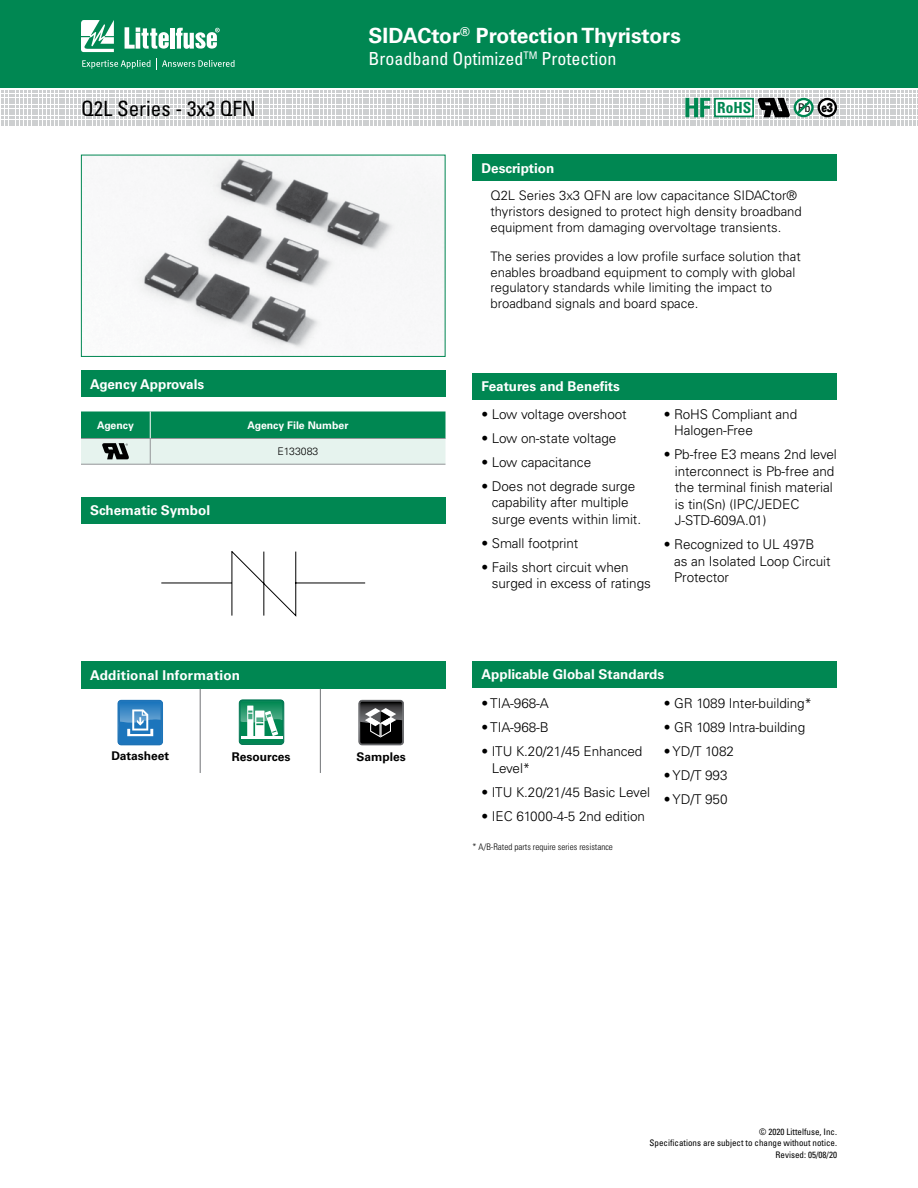
<style>
.page{position:relative;width:918px;height:1188px;background:#fff}
.page>*{position:absolute;margin:0;border:0;box-sizing:border-box;transform-origin:0 0}
.t1{font:700 21px "Univers LT Std";color:#fff}
.t2{font:condensed 21px "Univers LT Std";color:#000}
.t3{font:condensed 18px "Univers LT Std";color:#fff}
.t4{font:700 condensed 15.3px "Univers LT Std";color:#008752}
.t5{font:300 13.5px/16.5px "Univers LT Std";letter-spacing:-.005em;color:#000}
.t6{font:700 13.5px "Univers LT Std";color:#fff}
.t7{font:300 13.2px/15.8px "Univers LT Std";color:#000}
.t8{font:700 12px "Univers LT Std";color:#000}
.t9{font:condensed 12px "Univers LT Std";color:#000}
.t10{font:700 10.5px "Univers LT Std";color:#fff}
.t11{font:300 10.5px "Univers LT Std";color:#000}
.t12{font:condensed 9px/10.8px "Univers LT Std";color:#000;text-align:right}
.t13{font:300 condensed 9px "Univers LT Std";color:#000}
.s1{font-family:"Univers LT Std X Black";font-stretch:normal;font-size:12.6px}
</style>
<div class="page">
<div style="left:0;top:0;width:918px;height:88px;background:#008752"></div>
<svg style="left:81px;top:20px;width:33px;height:32px"></svg>
<hr style="left:170px;top:28px;width:4px;height:21px;background:#fff">
<svg style="left:176px;top:28px;width:44px;height:21px"></svg>
<svg style="left:125px;top:27px;width:44px;height:22px"></svg>
<svg style="left:82px;top:58px;width:153px;height:11px"></svg>
<div style="left:472px;top:154px;width:365px;height:28px;background:#008752"></div>
<div style="left:472px;top:373px;width:365px;height:27px;background:#008752"></div>
<div style="left:81px;top:370px;width:365px;height:28px;background:#008752"></div>
<hr style="left:81px;top:464px;width:69px;height:1px;background:#939598">
<hr style="left:150px;top:464px;width:296px;height:1px;background:#939598">
<svg style="left:81px;top:411px;width:365px;height:53px;background:#6eb79a"></svg>
<div style="left:81px;top:497px;width:365px;height:27px;background:#008752"></div>
<svg style="left:161px;top:551px;width:204px;height:65px"></svg>
<div style="left:472px;top:661px;width:365px;height:27px;background:#008752"></div>
<img style="left:118px;top:157px;width:326px;height:192px">
<div style="left:81px;top:155px;width:365px;height:202px;border:1px solid #008752"></div>
<svg style="left:1px;top:91px;width:917px;height:35px"></svg>
<div style="left:81px;top:661px;width:365px;height:28px;background:#008752"></div>
<svg style="left:117px;top:700px;width:46px;height:46px;background:#4990c8"></svg>
<svg style="left:358px;top:700px;width:46px;height:46px;background:#4d4d4e"></svg>
<hr style="left:320px;top:689px;width:1px;height:84px;background:#808285">
<hr style="left:200px;top:689px;width:1px;height:84px;background:#808285">
<svg style="left:239px;top:699px;width:46px;height:46px"></svg>
<hr style="left:241px;top:736px;width:41px;height:3px;background:#fff">
<h1 class="t1" style="left:369px;top:23px;width:314px">SIDACtor<sup>®</sup> Protection Thyristors</h1>
<h1 class="t2" style="left:81px;top:95px;width:176px">Q2L Series - 3x3 QFN</h1>
<h2 class="t3" style="left:369px;top:47px;width:249px">Broadband Optimized<sup>TM</sup> Protection</h2>
<p class="t6" style="left:482px;top:160px;width:74px">Description</p>
<p class="t4" style="left:717px;top:98px;width:36px">RoHS</p>
<p class="t9" style="left:798px;top:100px;width:37px">Pb <span class="s1">e3</span></p>
<p class="t7" style="left:490px;top:187px;width:313px">Q2L Series 3x3 QFN are low capacitance SIDACtor® thyristors designed to protect high density broadband equipment from damaging overvoltage transients.</p>
<p class="t7" style="left:490px;top:248px;width:312px">The series provides a low profile surface solution that enables broadband equipment to comply with global regulatory standards while limiting the impact to broadband signals and board space.</p>
<p class="t6" style="left:90px;top:376px;width:116px">Agency Approvals</p>
<p class="t6" style="left:482px;top:379px;width:140px">Features and Benefits</p>
<p class="t10" style="left:97px;top:419px;width:38px">Agency</p>
<p class="t10" style="left:247px;top:419px;width:103px">Agency File Number</p>
<p class="t11" style="left:278px;top:445px;width:42px">E133083</p>
<p class="t5" style="left:482px;top:406px;width:147px">• Low voltage overshoot</p>
<p class="t5" style="left:482px;top:430px;width:136px">• Low on-state voltage</p>
<p class="t5" style="left:482px;top:454px;width:111px">• Low capacitance</p>
<p class="t5" style="left:492px;top:478px;width:151px;text-indent:-10px">• Does not degrade surge capability after multiple surge events within limit.</p>
<p class="t5" style="left:482px;top:535px;width:98px">• Small footprint</p>
<p class="t5" style="left:492px;top:559px;width:161px;text-indent:-10px">• Fails short circuit when surged in excess of ratings</p>
<p class="t6" style="left:90px;top:503px;width:122px">Schematic Symbol</p>
<p class="t5" style="left:674px;top:406px;width:125px;text-indent:-10px">• RoHS Compliant and<br>Halogen-Free</p>
<p class="t5" style="left:675px;top:446px;width:164px;text-indent:-11px">• Pb-free E3 means 2nd level interconnect is Pb-free and the terminal finish material is tin(Sn) (IPC/JEDEC<br>J-STD-609A.01)</p>
<p class="t5" style="left:674px;top:536px;width:158px;text-indent:-10px">• Recognized to UL 497B as an Isolated Loop Circuit<br>Protector</p>
<p class="t6" style="left:90px;top:667px;width:152px">Additional Information</p>
<p class="t8" style="left:111px;top:749px;width:59px">Datasheet</p>
<p class="t8" style="left:232px;top:749px;width:60px">Resources</p>
<p class="t8" style="left:357px;top:749px;width:51px">Samples</p>
<p class="t6" style="left:482px;top:667px;width:184px">Applicable Global Standards</p>
<p class="t5" style="left:482px;top:695px;width:69px">• TIA-968-A</p>
<p class="t5" style="left:482px;top:719px;width:69px">• TIA-968-B</p>
<p class="t5" style="left:492px;top:743px;width:152px;text-indent:-10px">• ITU K.20/21/45 Enhanced<br>Level*</p>
<p class="t5" style="left:482px;top:784px;width:170px">• ITU K.20/21/45 Basic Level</p>
<p class="t5" style="left:482px;top:808px;width:165px">• IEC 61000-4-5 2nd edition</p>
<p class="t5" style="left:664px;top:695px;width:150px">• GR 1089 Inter-building*</p>
<p class="t5" style="left:664px;top:719px;width:143px">• GR 1089 Intra-building</p>
<p class="t5" style="left:664px;top:743px;width:72px">• YD/T 1082</p>
<p class="t5" style="left:664px;top:767px;width:65px">• YD/T 993</p>
<p class="t5" style="left:664px;top:791px;width:65px">• YD/T 950</p>
<p class="t13" style="left:472px;top:841px;width:142px">* A/B-Rated parts require series resistance</p>
<p class="t12" style="left:650px;top:1126px;width:189px">© 2020 Littelfuse, Inc.<br>Specifications are subject to change without notice.</p>
<p class="t12" style="left:776px;top:1149px;width:63px">Revised: 05/08/20</p>
</div>
